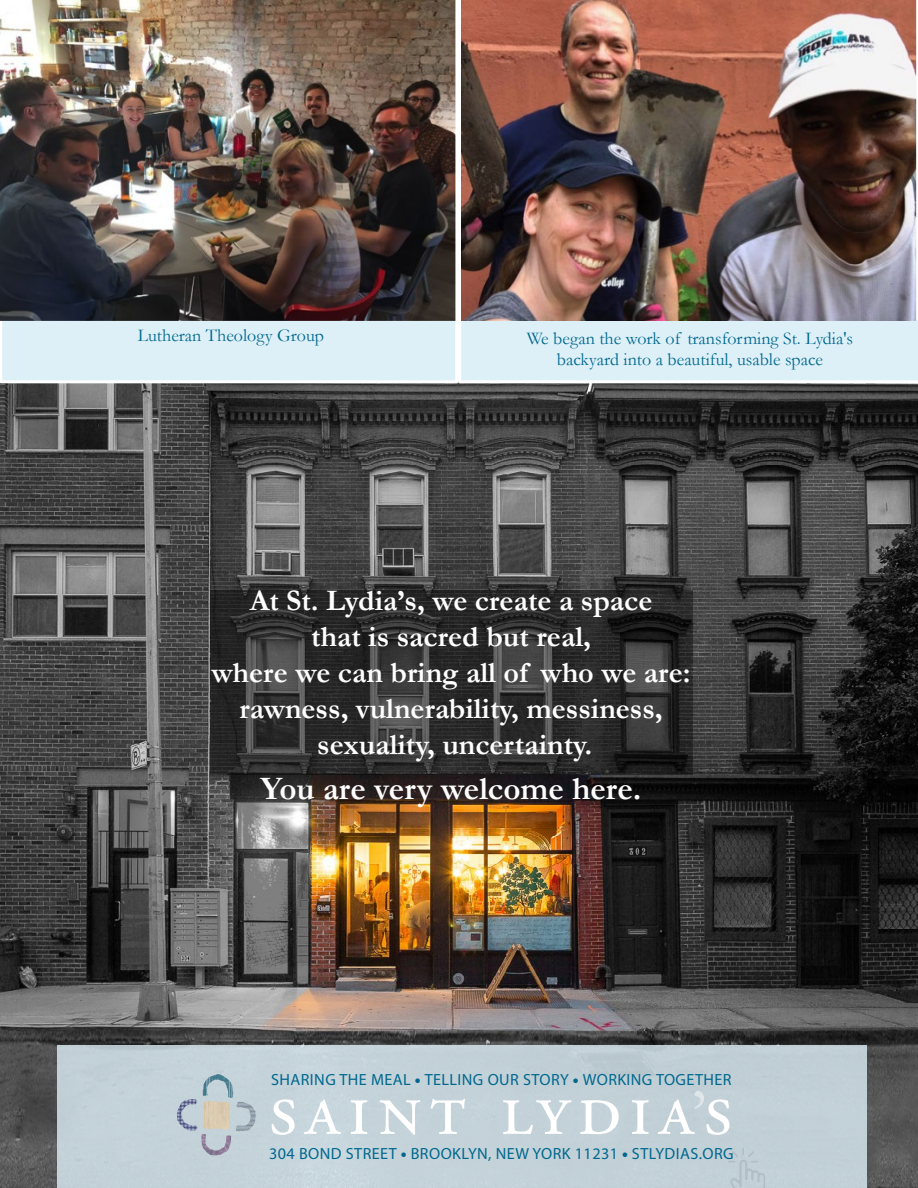
<style>
.page{position:relative;width:918px;height:1188px;background:#fff}
.page>*{position:absolute;margin:0;border:0;box-sizing:border-box;transform-origin:0 0}
.t1{font:76.8px "Adobe Garamond Pro";color:#fff}
.t2{font:700 33px "Garamond";color:#fff}
.t3{font:700 30px/36px "Garamond";color:#fff;text-align:center}
.t4{font:18px/21.6px "Garamond";color:#00688e;text-align:center}
.t5{font:16.2px "Myriad Pro";letter-spacing:.025em;color:#00688e}
.s1{font-weight:900}
</style>
<div class="page">
<img style="left:0;top:383px;width:918px;height:805px">
<div style="left:57px;top:1045px;width:810px;height:143px;background:#c3d1d8"></div>
<svg style="left:211px;top:590px;width:482px;height:185px;background:#2f2f2f"></svg>
<div style="left:1px;top:312px;width:456px;height:70px;background:#ddeff7"></div>
<div style="left:0;top:310px;width:458px;height:73px;border:3px solid #fff"></div>
<svg style="left:458px;top:317px;width:460px;height:66px;background:#ddedf5"></svg>
<img style="left:462px;top:0;width:455px;height:320px">
<img style="left:0;top:0;width:455px;height:320px">
<img style="left:203px;top:1074px;width:30px;height:24px">
<img style="left:236px;top:1102px;width:20px;height:30px">
<img style="left:203px;top:1101px;width:27px;height:29px">
<img style="left:177px;top:1099px;width:21px;height:32px">
<img style="left:201px;top:1134px;width:30px;height:21px">
<svg style="left:272px;top:1099px;width:377px;height:36px"></svg>
<svg style="left:658px;top:1099px;width:37px;height:35px"></svg>
<svg style="left:707px;top:1099px;width:23px;height:36px"></svg>
<p class="t4" style="left:138px;top:324px;width:188px">Lutheran Theology Group</p>
<p class="t4" style="left:527px;top:327px;width:328px">We began the work of transforming St. Lydia's backyard into a beautiful, usable space</p>
<p class="t3" style="left:211px;top:582px;width:481px">At St. Lydia’s, we create a space<br>that is sacred but real,<br>where we can bring all of who we are: rawness, vulnerability, messiness, sexuality, uncertainty.</p>
<p class="t2" style="left:261px;top:769px;width:383px">You are very welcome here.</p>
<p class="t5" style="left:271px;top:1070px;width:462px">SHARING THE MEAL <span class="s1">•</span> TELLING OUR STORY <span class="s1">•</span> WORKING TOGETHER</p>
<h1 class="t1" style="left:690px;top:1074px;width:20px">’</h1>
<p class="t5" style="left:269px;top:1144px;width:466px">304 BOND STREET <span class="s1">•</span> BROOKLYN, NEW YORK 11231 <span class="s1">•</span> STLYDIAS.ORG</p>
</div>
